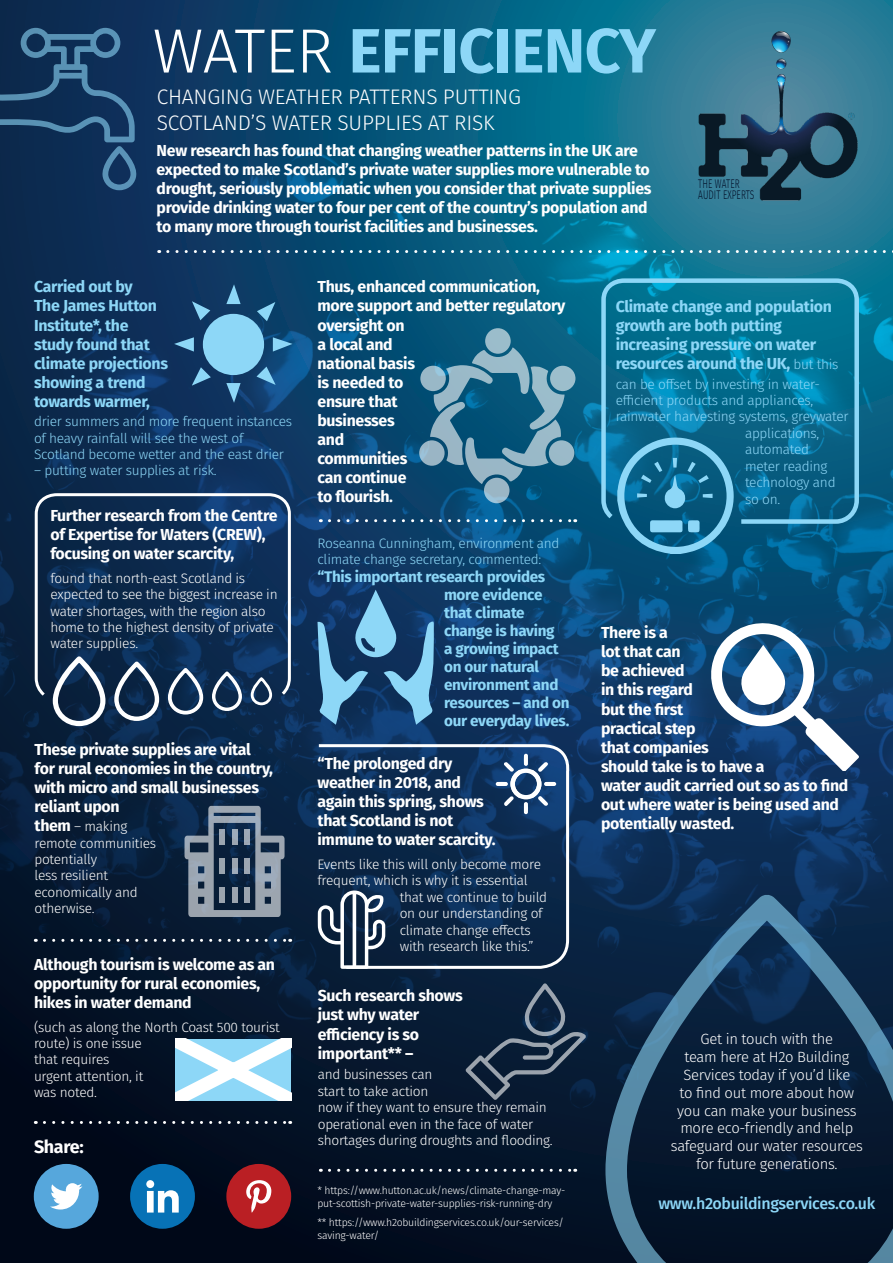
<style>
.page{position:relative;width:893px;height:1263px;background:#fff}
.page>*{position:absolute;margin:0;border:0;box-sizing:border-box;transform-origin:0 0}
.t1{font:700 62.55px "Fira Sans";letter-spacing:-.01em;color:#8dd7f7}
.t2{font:300 21px/25.2px "Fira Sans";letter-spacing:-.01em;color:#fff}
.t3{font:700 18px "Fira Sans";letter-spacing:-.02em;color:#fff}
.t4{font:500 16.05px "Fira Sans";letter-spacing:-.02em;color:#8dd7f7}
.t5{font:700 15.9px/19px "Fira Sans";letter-spacing:-.02em;color:#fff}
.t6{font:700 15.9px/19px "Fira Sans";letter-spacing:-.02em;color:#8dd7f7}
.t7{font:700 15.3px/18px "Fira Sans";letter-spacing:-.02em;color:#8dd7f7}
.t8{font:300 14.85px/17.9px "Fira Sans";letter-spacing:-.02em;color:#fff;text-align:center}
.t9{font:300 13.65px/16.5px "Fira Sans";letter-spacing:-.02em;color:#fff}
.t10{font:300 13.65px/16.5px "Fira Sans";letter-spacing:-.02em;color:#8dd7f7}
.t11{font:300 12.45px/10.9px "Fira Sans";letter-spacing:.01em;color:#010d26;scale:.67 1}
.t12{font:300 10.5px/12.6px "Fira Sans";letter-spacing:-.02em;color:#fff}
.s1{font-weight:300;color:#fff}
.s2{font-weight:700;font-size:15.9px}
.s3{font-weight:300;font-size:13.65px}
</style>
<div class="page">
<img style="left:0;top:0;width:893px;height:1263px">
<img style="left:697px;top:30px;width:162px;height:171px">
<svg style="left:0;top:28px;width:138px;height:162px;background:#1b3f65"></svg>
<svg style="left:465px;top:983px;width:121px;height:117px;background:#1c3047"></svg>
<svg style="left:168px;top:250px;width:725px;height:3px;background:#488aa4"></svg>
<svg style="left:605px;top:894px;width:288px;height:369px;background:#112b46"></svg>
<svg style="left:44px;top:1121px;width:247px;height:3px"></svg>
<div style="left:130px;top:1164px;width:65px;height:65px;background:#0772b6;border-radius:50%"></div>
<svg style="left:146px;top:1180px;width:33px;height:32px"></svg>
<div style="left:226px;top:1164px;width:65px;height:65px;background:#ba1f24;border-radius:50%"></div>
<svg style="left:246px;top:1180px;width:25px;height:32px"></svg>
<div style="left:34px;top:1164px;width:65px;height:65px;background:#56a7dc;border-radius:50%"></div>
<svg style="left:50px;top:1183px;width:32px;height:26px"></svg>
<div style="left:203px;top:314px;width:61px;height:61px;background:#8dd7f7;border-radius:50%"></div>
<svg style="left:226px;top:284px;width:15px;height:20px"></svg>
<svg style="left:226px;top:383px;width:15px;height:20px"></svg>
<svg style="left:256px;top:367px;width:19px;height:18px"></svg>
<svg style="left:174px;top:337px;width:20px;height:15px"></svg>
<svg style="left:273px;top:337px;width:20px;height:15px"></svg>
<svg style="left:192px;top:301px;width:18px;height:19px"></svg>
<svg style="left:192px;top:367px;width:19px;height:18px"></svg>
<svg style="left:257px;top:302px;width:18px;height:19px"></svg>
<div style="left:485px;top:328px;width:26px;height:26px;background:#9bbdcb;border-radius:50%"></div>
<svg style="left:420px;top:366px;width:26px;height:25px"></svg>
<div style="left:550px;top:366px;width:25px;height:25px;background:#9cbecc;border-radius:50%"></div>
<svg style="left:430px;top:347px;width:135px;height:137px;background:#407c98"></svg>
<svg style="left:484px;top:478px;width:26px;height:25px"></svg>
<div style="left:549px;top:440px;width:25px;height:26px;background:#9bbac9;border-radius:50%"></div>
<svg style="left:419px;top:440px;width:26px;height:26px"></svg>
<svg style="left:711px;top:622px;width:148px;height:149px"></svg>
<svg style="left:317px;top:590px;width:118px;height:135px;background:#376890"></svg>
<svg style="left:185px;top:806px;width:100px;height:111px;background:#4f6176"></svg>
<div style="left:219px;top:829px;width:6px;height:15px;background:#9ca5b0"></div>
<svg style="left:232px;top:829px;width:5px;height:15px"></svg>
<div style="left:244px;top:829px;width:6px;height:15px;background:#9da7b4"></div>
<div style="left:219px;top:858px;width:6px;height:16px;background:#9ca5af"></div>
<div style="left:232px;top:858px;width:5px;height:16px;background:#9ca5b0"></div>
<div style="left:244px;top:858px;width:6px;height:16px;background:#9da6b1"></div>
<div style="left:219px;top:887px;width:6px;height:16px;background:#9ba4ae"></div>
<div style="left:232px;top:887px;width:5px;height:16px;background:#9ba4ae"></div>
<div style="left:244px;top:887px;width:6px;height:16px;background:#9ba5af"></div>
<svg style="left:599px;top:276px;width:262px;height:250px;background:#0d7597"></svg>
<svg style="left:617px;top:433px;width:117px;height:121px;background:#267a9f"></svg>
<svg style="left:175px;top:1039px;width:116px;height:61px"></svg>
<svg style="left:329px;top:1169px;width:247px;height:3px"></svg>
<svg style="left:329px;top:519px;width:247px;height:3px"></svg>
<svg style="left:316px;top:743px;width:255px;height:227px;background:#1d395b"></svg>
<svg style="left:44px;top:939px;width:247px;height:3px"></svg>
<svg style="left:114px;top:699px;width:46px;height:23px"></svg>
<svg style="left:167px;top:699px;width:37px;height:16px"></svg>
<svg style="left:211px;top:699px;width:32px;height:13px"></svg>
<svg style="left:250px;top:699px;width:23px;height:7px"></svg>
<svg style="left:52px;top:699px;width:54px;height:28px"></svg>
<svg style="left:33px;top:492px;width:259px;height:207px;background:#1a385c"></svg>
<p class="t1" style="left:153px;top:-2px;width:505px"><span class="s1">WATER</span> EFFICIENCY</p>
<p class="t2" style="left:157px;top:84px;width:366px">CHANGING WEATHER PATTERNS PUTTING<br>SCOTLAND’S WATER SUPPLIES AT RISK</p>
<p class="t5" style="left:157px;top:140px;width:496px">New research has found that changing weather patterns in the UK are expected to make Scotland’s private water supplies more vulnerable to drought, seriously problematic when you consider that private supplies provide drinking water to four per cent of the country’s population and to many more through tourist facilities and businesses.</p>
<p class="t11" style="left:698px;top:178px;width:85px">THE WATER<br>AUDIT EXPERTS</p>
<p class="t6" style="left:34px;top:276px;width:135px">Carried out by<br>The James Hutton<br>Institute*, the study found that climate projections showing a trend towards warmer,</p>
<p class="t10" style="left:34px;top:413px;width:259px">drier summers and more frequent instances of heavy rainfall will see the west of<br>Scotland become wetter and the east drier</p>
<p class="t10" style="left:34px;top:462px;width:184px">– putting water supplies at risk.</p>
<p class="t5" style="left:50px;top:505px;width:229px">Further research from the Centre of Expertise for Waters (CREW), focusing on water scarcity,</p>
<p class="t9" style="left:50px;top:569px;width:229px">found that north-east Scotland is expected to see the biggest increase in water shortages, with the region also home to the highest density of private water supplies.</p>
<p class="t5" style="left:35px;top:738px;width:240px">These private supplies are vital for rural economies in the country, with micro and small businesses reliant upon</p>
<p class="t9" style="left:35px;top:818px;width:123px"><span class="s2">them</span> – making remote communities potentially<br>less resilient economically and otherwise.</p>
<p class="t5" style="left:34px;top:954px;width:242px">Although tourism is welcome as an opportunity for rural economies, hikes in water demand</p>
<p class="t9" style="left:34px;top:1018px;width:247px">(such as along the North Coast 500 tourist route) is one issue<br>that requires<br>urgent attention, it<br>was noted.</p>
<p class="t3" style="left:34px;top:1132px;width:51px">Share:</p>
<p class="t5" style="left:317px;top:276px;width:249px">Thus, enhanced communication, more support and better regulatory oversight on<br>a local and<br>national basis<br>is needed to<br>ensure that<br>businesses<br>and<br>communities<br>can continue<br>to flourish.</p>
<p class="t10" style="left:317px;top:534px;width:243px">Roseanna Cunningham, environment and climate change secretary, commented:</p>
<p class="t7" style="left:444px;top:567px;width:127px;text-indent:-127px">“This important research provides more evidence that climate change is having<br>a growing impact on our natural environment and resources – and on our everyday lives.</p>
<p class="t5" style="left:317px;top:753px;width:180px">“The prolonged dry weather in 2018, and again this spring, shows that Scotland is not immune to water scarcity.</p>
<p class="t9" style="left:317px;top:856px;width:225px">Events like this will only become more</p>
<p class="t9" style="left:317px;top:872px;width:212px">frequent, which is why it is essential</p>
<p class="t9" style="left:400px;top:888px;width:149px">that we continue to build</p>
<p class="t9" style="left:400px;top:905px;width:144px">on our understanding of</p>
<p class="t9" style="left:400px;top:921px;width:133px">climate change effects</p>
<p class="t9" style="left:400px;top:938px;width:135px">with research like this.”</p>
<p class="t5" style="left:318px;top:985px;width:147px">Such research shows just why water efficiency is so important** –</p>
<p class="t9" style="left:318px;top:1066px;width:236px">and businesses can<br>start to take action<br>now if they want to ensure they remain operational even in the face of water shortages during droughts and flooding.</p>
<p class="t12" style="left:317px;top:1184px;width:249px">* https://www.hutton.ac.uk/news/climate-change-may&shy;put-scottish-private-water-supplies-risk-running-dry</p>
<p class="t12" style="left:317px;top:1216px;width:248px">** https://www.h2obuildingservices.co.uk/our-services/ saving-water/</p>
<p class="t6" style="left:616px;top:296px;width:224px">Climate change and population growth are both putting increasing pressure on water resources around the UK, <span class="s3">but this</span></p>
<p class="t10" style="left:616px;top:375px;width:206px">can be offset by investing in water-</p>
<p class="t10" style="left:616px;top:392px;width:199px">efficient products and appliances,</p>
<p class="t10" style="left:616px;top:408px;width:235px">rainwater harvesting systems, greywater</p>
<p class="t10" style="left:745px;top:425px;width:76px">applications,</p>
<p class="t10" style="left:745px;top:441px;width:66px">automated</p>
<p class="t10" style="left:745px;top:458px;width:84px">meter reading</p>
<p class="t10" style="left:745px;top:474px;width:92px">technology and</p>
<p class="t10" style="left:745px;top:490px;width:37px">so on.</p>
<p class="t5" style="left:601px;top:622px;width:249px">There is a<br>lot that can<br>be achieved<br>in this regard<br>but the first<br>practical step<br>that companies<br>should take is to have a<br>water audit carried out so as to find out where water is being used and potentially wasted.</p>
<p class="t8" style="left:671px;top:1030px;width:193px">Get in touch with the<br>team here at H2o Building<br>Services today if you’d like<br>to find out more about how you can make your business more eco-friendly and help safeguard our water resources for future generations.</p>
<p class="t4" style="left:658px;top:1191px;width:218px">www.h2obuildingservices.co.uk</p>
</div>
